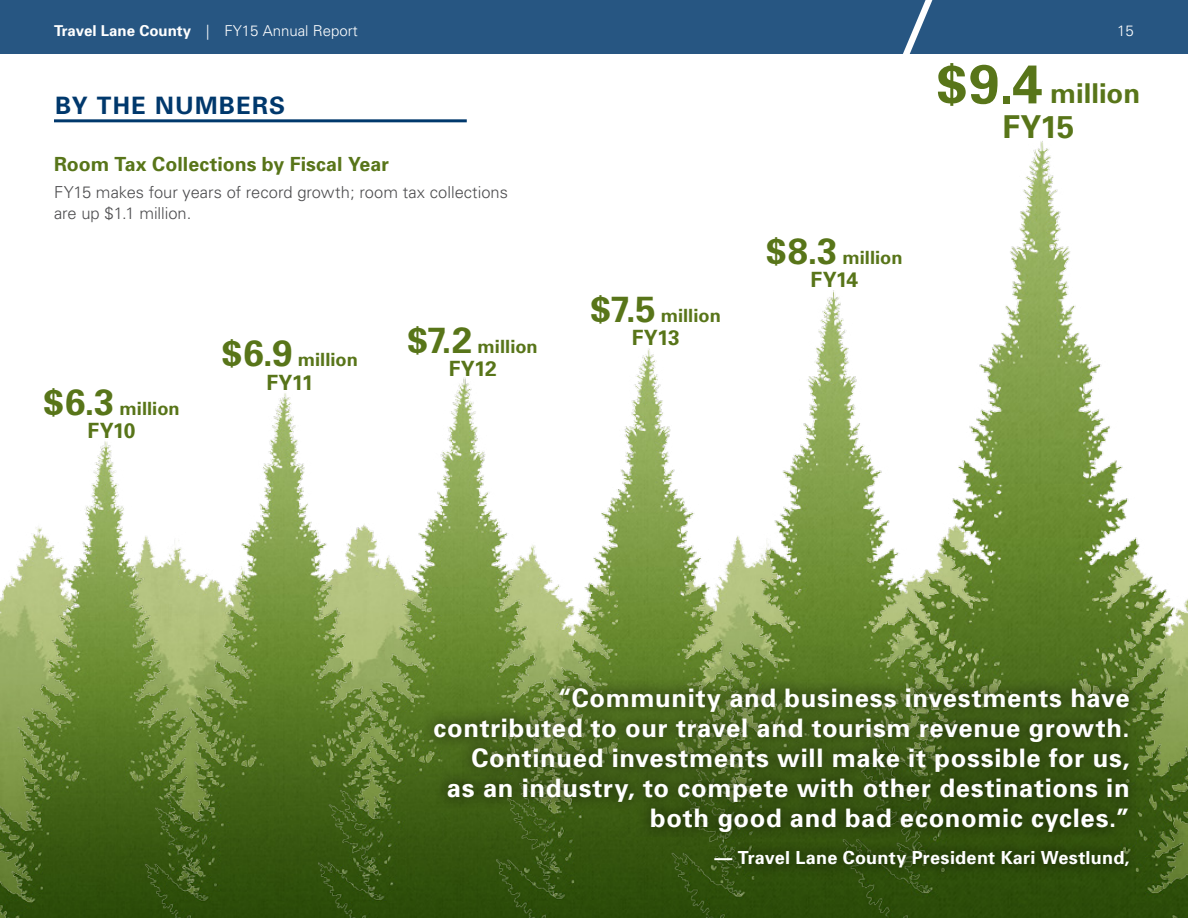
<style>
.page{position:relative;width:1188px;height:918px;background:#fff}
.page>*{position:absolute;margin:0;border:0;box-sizing:border-box;transform-origin:0 0}
.t1{font:700 31.5px "Univers";color:#587519}
.t2{font:700 27.3px "Univers";color:#587519}
.t3{font:700 25.5px/30px "Univers";letter-spacing:.025em;color:#fff;text-align:right}
.t4{font:700 24px "Univers";letter-spacing:.05em;color:#00386c}
.t5{font:700 21px "Univers";letter-spacing:-.035em;color:#587519}
.t6{font:700 19.5px "Univers";letter-spacing:.005em;color:#587519}
.t7{font:700 18.3px "Univers";letter-spacing:.005em;color:#587519}
.t8{font:700 18px "Univers";letter-spacing:.015em;color:#fff}
.t9{font:300 16.5px/21px "Univers";color:#4d4d4f}
.t10{font:300 15px "Univers";color:#fff}
.s1{font-weight:700}
.s2{font-size:36.45px}
.s3{font-size:54.75px}
</style>
<div class="page">
<div style="left:0;top:0;width:910px;height:54px;background:#275682"></div>
<div style="left:910px;top:0;width:278px;height:54px;background:#275682"></div>
<hr style="left:54px;top:119px;width:413px;height:3px;background:#00386c">
<img style="left:0;top:441px;width:142px;height:477px">
<img style="left:142px;top:393px;width:176px;height:525px">
<img style="left:318px;top:377px;width:177px;height:541px">
<img style="left:495px;top:348px;width:162px;height:570px">
<img style="left:657px;top:311px;width:166px;height:607px">
<img style="left:823px;top:141px;width:365px;height:777px">
<div style="left:421px;top:673px;width:722px;height:208px;background:#000;opacity:.75"></div>
<p class="t10" style="left:54px;top:22px;width:305px"><span class="s1">Travel Lane County</span> | FY15 Annual Report</p>
<p class="t10" style="left:1117px;top:22px;width:18px">15</p>
<p class="t4" style="left:55px;top:91px;width:232px">BY THE NUMBERS</p>
<p class="t6" style="left:54px;top:152px;width:337px">Room Tax Collections by Fiscal Year</p>
<p class="t9" style="left:54px;top:182px;width:456px">FY15 makes four years of record growth; room tax collections are up $1.1 million.</p>
<p class="t7" style="left:43px;top:397px;width:138px"><span class="s2">$6.3</span> million</p>
<p class="t5" style="left:88px;top:418px;width:50px">FY10</p>
<p class="t7" style="left:222px;top:349px;width:138px"><span class="s2">$6.9</span> million</p>
<p class="t5" style="left:266px;top:369px;width:49px">FY11</p>
<p class="t7" style="left:408px;top:335px;width:132px"><span class="s2">$7.2</span> million</p>
<p class="t5" style="left:449px;top:356px;width:50px">FY12</p>
<p class="t7" style="left:591px;top:305px;width:132px"><span class="s2">$7.5</span> million</p>
<p class="t5" style="left:632px;top:325px;width:50px">FY13</p>
<p class="t2" style="left:937px;top:77px;width:205px"><span class="s3">$9.4</span> million</p>
<p class="t1" style="left:1002px;top:108px;width:74px">FY15</p>
<p class="t7" style="left:766px;top:246px;width:138px"><span class="s2">$8.3</span> million</p>
<p class="t5" style="left:810px;top:267px;width:49px">FY14</p>
<p class="t3" style="left:434px;top:683px;width:698px">“Community and business investments have contributed to our travel and tourism revenue growth.<br>Continued investments will make it possible for us,<br>as an industry, to compete with other destinations in both good and bad economic cycles.”</p>
<p class="t8" style="left:714px;top:847px;width:417px">— Travel Lane County President Kari Westlund,</p>
</div>
